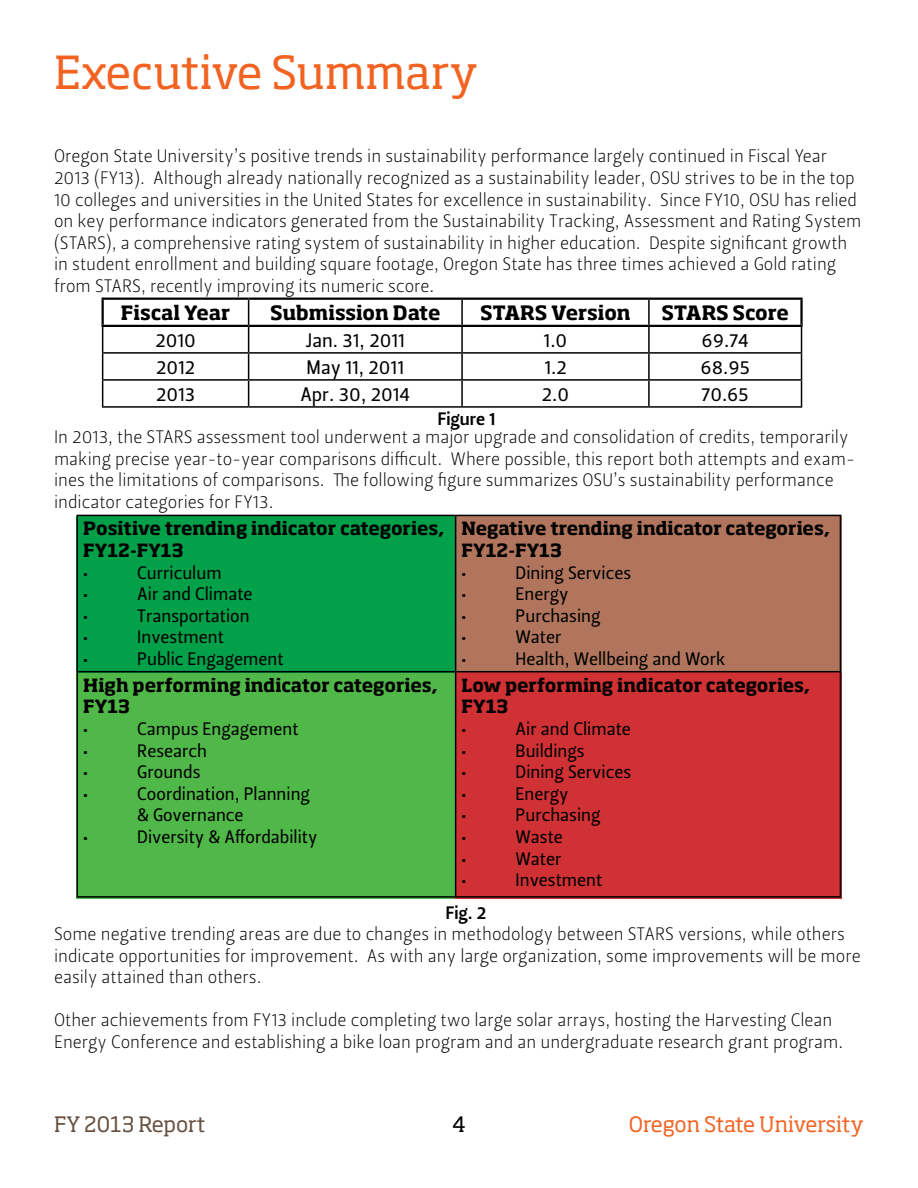
<style>
.page{position:relative;width:918px;height:1188px;background:#fff}
.page>*{position:absolute;margin:0;border:0;box-sizing:border-box;transform-origin:0 0}
.t1{font:45px "Soho Std";color:#f26322}
.t2{font:21px "Soho Std";letter-spacing:-.015em;color:#f36423}
.t3{font:21px "Soho Std";color:#674f3f}
.t4{font:21px "Soho Std";color:#000}
.t5{font:19.5px "Leitura Sans Grot 2";color:#000}
.t6{font:700 19.5px "Soho Std";letter-spacing:-.005em;color:#000}
.t7{font:18px/21.6px "Leitura Sans Grot 1";color:#000}
.t8{font:18px/21.6px "Leitura Sans Grot 2";color:#000}
.t9{font:700 18px/21.6px "Soho Std";letter-spacing:-.005em;color:#000}
.t10{font:18px "Leitura Sans Grot 3";color:#000}
</style>
<div class="page">
<div style="left:455px;top:672px;width:386px;height:226px;background:#d03134"></div>
<div style="left:455px;top:515px;width:386px;height:157px;background:#b0755c"></div>
<div style="left:77px;top:672px;width:378px;height:226px;background:#50b848"></div>
<div style="left:77px;top:516px;width:378px;height:157px;background:#03a04a"></div>
<hr style="left:461px;top:300px;width:2px;height:25px;background:#000">
<hr style="left:648px;top:300px;width:2px;height:25px;background:#000">
<hr style="left:461px;top:327px;width:2px;height:25px;background:#000">
<hr style="left:648px;top:327px;width:2px;height:25px;background:#000">
<hr style="left:102px;top:352px;width:147px;height:2px;background:#000">
<hr style="left:249px;top:352px;width:213px;height:2px;background:#000">
<hr style="left:462px;top:352px;width:187px;height:2px;background:#000">
<hr style="left:461px;top:354px;width:2px;height:25px;background:#000">
<hr style="left:649px;top:352px;width:153px;height:2px;background:#000">
<hr style="left:648px;top:354px;width:2px;height:25px;background:#000">
<hr style="left:102px;top:379px;width:147px;height:2px;background:#000">
<svg style="left:102px;top:327px;width:1px;height:79px"></svg>
<hr style="left:249px;top:379px;width:213px;height:2px;background:#000">
<svg style="left:248px;top:300px;width:1px;height:106px"></svg>
<hr style="left:462px;top:379px;width:187px;height:2px;background:#000">
<hr style="left:461px;top:381px;width:2px;height:25px;background:#000">
<hr style="left:649px;top:379px;width:153px;height:2px;background:#000">
<hr style="left:648px;top:381px;width:2px;height:25px;background:#000">
<svg style="left:801px;top:327px;width:1px;height:79px"></svg>
<hr style="left:102px;top:406px;width:147px;height:2px;background:#000">
<hr style="left:249px;top:406px;width:213px;height:2px;background:#000">
<hr style="left:462px;top:406px;width:187px;height:2px;background:#000">
<hr style="left:649px;top:406px;width:153px;height:2px;background:#000">
<hr style="left:102px;top:298px;width:147px;height:2px;background:#000">
<hr style="left:102px;top:300px;width:2px;height:25px;background:#000">
<hr style="left:249px;top:298px;width:213px;height:2px;background:#000">
<hr style="left:462px;top:298px;width:187px;height:2px;background:#000">
<hr style="left:649px;top:298px;width:154px;height:2px;background:#000">
<hr style="left:800px;top:300px;width:3px;height:25px;background:#000">
<hr style="left:102px;top:325px;width:147px;height:2px;background:#000">
<hr style="left:249px;top:325px;width:213px;height:2px;background:#000">
<hr style="left:462px;top:325px;width:187px;height:2px;background:#000">
<hr style="left:649px;top:325px;width:154px;height:2px;background:#000">
<hr style="left:77px;top:515px;width:379px;height:1px;background:#000">
<hr style="left:77px;top:516px;width:1px;height:155px;background:#000">
<hr style="left:456px;top:515px;width:385px;height:1px;background:#000">
<hr style="left:455px;top:516px;width:1px;height:155px;background:#000">
<hr style="left:840px;top:516px;width:1px;height:155px;background:#000">
<hr style="left:77px;top:671px;width:379px;height:1px;background:#000">
<hr style="left:77px;top:672px;width:1px;height:224px;background:#000">
<hr style="left:456px;top:671px;width:385px;height:1px;background:#000">
<hr style="left:455px;top:672px;width:1px;height:224px;background:#000">
<hr style="left:840px;top:672px;width:1px;height:224px;background:#000">
<hr style="left:77px;top:896px;width:379px;height:2px;background:#000">
<hr style="left:456px;top:896px;width:385px;height:2px;background:#000">
<h1 class="t1" style="left:54px;top:44px;width:426px">Executive Summary</h1>
<p class="t7" style="left:54px;top:146px;width:809px">Oregon State University’s positive trends in sustainability performance largely continued in Fiscal Year 2013 (FY13). Although already nationally recognized as a sustainability leader, OSU strives to be in the top 10 colleges and universities in the United States for excellence in sustainability. Since FY10, OSU has relied on key performance indicators generated from the Sustainability Tracking, Assessment and Rating System (STARS), a comprehensive rating system of sustainability in higher education. Despite significant growth in student enrollment and building square footage, Oregon State has three times achieved a Gold rating from STARS, recently improving its numeric score.</p>
<p class="t6" style="left:121px;top:300px;width:111px">Fiscal Year</p>
<p class="t6" style="left:270px;top:300px;width:172px">Submission Date</p>
<p class="t6" style="left:480px;top:300px;width:152px">STARS Version</p>
<p class="t6" style="left:662px;top:300px;width:129px">STARS Score</p>
<p class="t5" style="left:155px;top:327px;width:42px">2010</p>
<p class="t5" style="left:306px;top:327px;width:101px">Jan. 31, 2011</p>
<p class="t5" style="left:544px;top:327px;width:25px">1.0</p>
<p class="t5" style="left:701px;top:327px;width:49px">69.74</p>
<p class="t5" style="left:156px;top:354px;width:41px">2012</p>
<p class="t5" style="left:307px;top:354px;width:99px">May 11, 2011</p>
<p class="t5" style="left:544px;top:354px;width:24px">1.2</p>
<p class="t5" style="left:700px;top:354px;width:51px">68.95</p>
<p class="t5" style="left:156px;top:381px;width:41px">2013</p>
<p class="t5" style="left:300px;top:381px;width:111px">Apr. 30, 2014</p>
<p class="t5" style="left:542px;top:381px;width:29px">2.0</p>
<p class="t5" style="left:701px;top:381px;width:49px">70.65</p>
<p class="t10" style="left:438px;top:407px;width:59px">Figure 1</p>
<p class="t7" style="left:54px;top:426px;width:803px">In 2013, the STARS assessment tool underwent a major upgrade and consolidation of credits, temporarily making precise year-to-year comparisons difficult. Where possible, this report both attempts and exam&shy;ines the limitations of comparisons. The following figure summarizes OSU’s sustainability performance indicator categories for FY13.</p>
<p class="t9" style="left:83px;top:517px;width:363px">Positive trending indicator categories,<br>FY12-FY13</p>
<p class="t8" style="left:83px;top:562px;width:6px">•</p>
<p class="t8" style="left:137px;top:562px;width:86px">Curriculum</p>
<p class="t8" style="left:83px;top:583px;width:6px">•</p>
<p class="t8" style="left:137px;top:583px;width:117px">Air and Climate</p>
<p class="t8" style="left:83px;top:605px;width:6px">•</p>
<p class="t8" style="left:137px;top:605px;width:114px">Transportation</p>
<p class="t8" style="left:83px;top:627px;width:6px">•</p>
<p class="t8" style="left:137px;top:627px;width:88px">Investment</p>
<p class="t8" style="left:83px;top:648px;width:6px">•</p>
<p class="t8" style="left:137px;top:648px;width:148px">Public Engagement</p>
<p class="t9" style="left:83px;top:674px;width:356px">High performing indicator categories,<br>FY13</p>
<p class="t8" style="left:83px;top:718px;width:6px">•</p>
<p class="t8" style="left:137px;top:718px;width:163px">Campus Engagement</p>
<p class="t8" style="left:83px;top:740px;width:6px">•</p>
<p class="t8" style="left:137px;top:740px;width:71px">Research</p>
<p class="t8" style="left:83px;top:761px;width:6px">•</p>
<p class="t8" style="left:137px;top:761px;width:65px">Grounds</p>
<p class="t8" style="left:83px;top:783px;width:6px">•</p>
<p class="t8" style="left:137px;top:783px;width:174px">Coordination, Planning &amp; Governance</p>
<p class="t8" style="left:83px;top:826px;width:6px">•</p>
<p class="t8" style="left:137px;top:826px;width:182px">Diversity &amp; Affordability</p>
<p class="t9" style="left:462px;top:517px;width:370px">Negative trending indicator categories,<br>FY12-FY13</p>
<p class="t8" style="left:462px;top:562px;width:6px">•</p>
<p class="t8" style="left:516px;top:562px;width:117px">Dining Services</p>
<p class="t8" style="left:462px;top:583px;width:6px">•</p>
<p class="t8" style="left:516px;top:583px;width:55px">Energy</p>
<p class="t8" style="left:462px;top:605px;width:6px">•</p>
<p class="t8" style="left:516px;top:605px;width:86px">Purchasing</p>
<p class="t8" style="left:462px;top:627px;width:6px">•</p>
<p class="t8" style="left:516px;top:627px;width:47px">Water</p>
<p class="t8" style="left:462px;top:648px;width:6px">•</p>
<p class="t8" style="left:516px;top:648px;width:212px">Health, Wellbeing and Work</p>
<p class="t9" style="left:462px;top:674px;width:350px">Low performing indicator categories,<br>FY13</p>
<p class="t8" style="left:462px;top:718px;width:6px">•</p>
<p class="t8" style="left:516px;top:718px;width:117px">Air and Climate</p>
<p class="t8" style="left:462px;top:740px;width:6px">•</p>
<p class="t8" style="left:516px;top:740px;width:71px">Buildings</p>
<p class="t8" style="left:462px;top:761px;width:6px">•</p>
<p class="t8" style="left:516px;top:761px;width:117px">Dining Services</p>
<p class="t8" style="left:462px;top:783px;width:6px">•</p>
<p class="t8" style="left:516px;top:783px;width:55px">Energy</p>
<p class="t8" style="left:462px;top:805px;width:6px">•</p>
<p class="t8" style="left:516px;top:805px;width:86px">Purchasing</p>
<p class="t8" style="left:462px;top:826px;width:6px">•</p>
<p class="t8" style="left:516px;top:826px;width:49px">Waste</p>
<p class="t8" style="left:462px;top:848px;width:6px">•</p>
<p class="t8" style="left:516px;top:848px;width:47px">Water</p>
<p class="t8" style="left:462px;top:869px;width:6px">•</p>
<p class="t8" style="left:516px;top:869px;width:88px">Investment</p>
<p class="t10" style="left:446px;top:900px;width:42px">Fig. 2</p>
<p class="t7" style="left:54px;top:923px;width:808px">Some negative trending areas are due to changes in methodology between STARS versions, while others indicate opportunities for improvement. As with any large organization, some improvements will be more easily attained than others.</p>
<p class="t7" style="left:54px;top:1010px;width:791px">Other achievements from FY13 include completing two large solar arrays, hosting the Harvesting Clean<br>Energy Conference and establishing a bike loan program and an undergraduate research grant program.</p>
<p class="t3" style="left:54px;top:1111px;width:153px">FY 2013 Report</p>
<p class="t4" style="left:452px;top:1111px;width:15px">4</p>
<p class="t2" style="left:629px;top:1111px;width:237px">Oregon State University</p>
</div>
